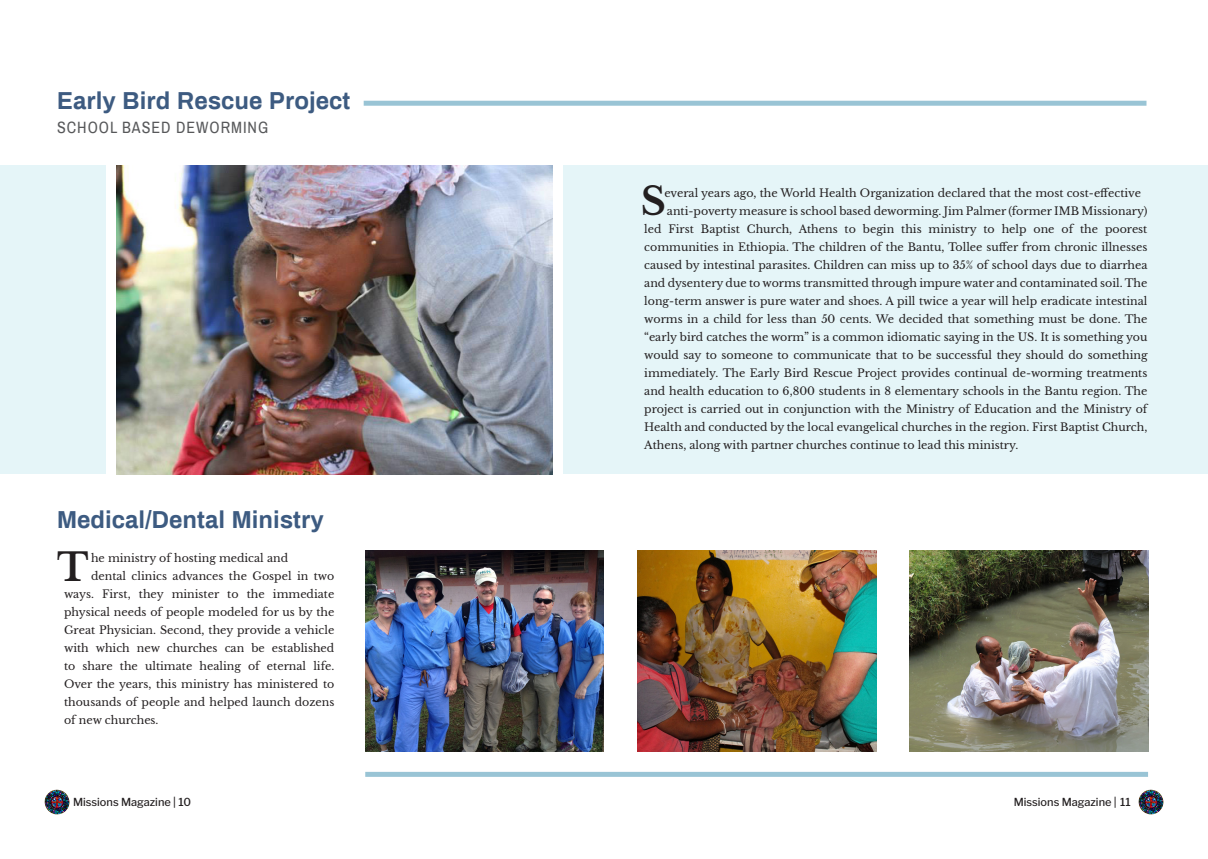
<style>
.page{position:relative;width:1208px;height:859px;background:#fff}
.page>*{position:absolute;margin:0;border:0;box-sizing:border-box;transform-origin:0 0}
.t1{font:700 38px "Libre Baskerville";color:#231f20}
.t2{font:700 24px "Archivo";color:#3d5b81}
.t3{font:16px "Archivo Narrow";letter-spacing:.06em;color:#57585a}
.t4{font:11px "Libre Baskerville";color:#231f20}
.t5{font:500 11px "Libre Franklin";color:#231f20}
</style>
<div class="page">
<img style="left:1138px;top:789px;width:25px;height:25px;border-radius:13px">
<img style="left:45px;top:789px;width:25px;height:25px;border-radius:13px">
<div style="left:0;top:165px;width:106px;height:309px;background:#e5f5f8"></div>
<img style="left:117px;top:165px;width:435px;height:309px">
<div style="left:563px;top:165px;width:645px;height:309px;background:#e5f5f8"></div>
<img style="left:909px;top:550px;width:239px;height:202px">
<img style="left:637px;top:550px;width:239px;height:202px">
<img style="left:365px;top:550px;width:239px;height:202px">
<div style="left:365px;top:772px;width:783px;height:5px;background:#99c4d5"></div>
<div style="left:364px;top:101px;width:782px;height:5px;background:#99c4d5"></div>
<h2 class="t2" style="left:57px;top:83px;width:295px">Early Bird Rescue Project</h2>
<h3 class="t3" style="left:57px;top:117px;width:213px">SCHOOL BASED DEWORMING</h3>
<h2 class="t2" style="left:57px;top:502px;width:268px">Medical/Dental Ministry</h2>
<p class="t4" style="left:91px;top:551px;width:199px">he ministry of hosting medical and</p>
<p class="t4" style="left:91px;top:569px;width:245px">dental clinics advances the Gospel in two</p>
<p class="t4" style="left:64px;top:587px;width:272px">ways. First, they minister to the immediate</p>
<p class="t4" style="left:64px;top:605px;width:272px">physical needs of people modeled for us by the</p>
<p class="t4" style="left:64px;top:623px;width:272px">Great Physician. Second, they provide a vehicle</p>
<p class="t4" style="left:64px;top:641px;width:272px">with which new churches can be established</p>
<p class="t4" style="left:64px;top:659px;width:272px">to share the ultimate healing of eternal life.</p>
<p class="t4" style="left:64px;top:677px;width:272px">Over the years, this ministry has ministered to</p>
<p class="t4" style="left:64px;top:695px;width:272px">thousands of people and helped launch dozens</p>
<p class="t4" style="left:64px;top:713px;width:96px">of new churches.</p>
<h1 class="t1" style="left:57px;top:544px;width:33px">T</h1>
<h1 class="t1" style="left:641px;top:178px;width:27px">S</h1>
<p class="t4" style="left:664px;top:187px;width:478px">everal years ago, the World Health Organization declared that the most cost-effective</p>
<p class="t4" style="left:667px;top:205px;width:482px">anti-poverty measure is school based deworming. Jim Palmer (former IMB Missionary)</p>
<p class="t4" style="left:644px;top:223px;width:504px">led First Baptist Church, Athens to begin this ministry to help one of the poorest</p>
<p class="t4" style="left:644px;top:241px;width:504px">communities in Ethiopia. The children of the Bantu, Tollee suffer from chronic illnesses</p>
<p class="t4" style="left:644px;top:259px;width:505px">caused by intestinal parasites. Children can miss up to 35% of school days due to diarrhea</p>
<p class="t4" style="left:644px;top:277px;width:504px">and dysentery due to worms transmitted through impure water and contaminated soil. The</p>
<p class="t4" style="left:644px;top:295px;width:504px">long-term answer is pure water and shoes. A pill twice a year will help eradicate intestinal</p>
<p class="t4" style="left:644px;top:313px;width:504px">worms in a child for less than 50 cents. We decided that something must be done. The</p>
<p class="t4" style="left:644px;top:331px;width:504px">“early bird catches the worm” is a common idiomatic saying in the US. It is something you</p>
<p class="t4" style="left:644px;top:349px;width:505px">would say to someone to communicate that to be successful they should do something</p>
<p class="t4" style="left:644px;top:367px;width:504px">immediately. The Early Bird Rescue Project provides continual de-worming treatments</p>
<p class="t4" style="left:644px;top:385px;width:504px">and health education to 6,800 students in 8 elementary schools in the Bantu region. The</p>
<p class="t4" style="left:644px;top:403px;width:504px">project is carried out in conjunction with the Ministry of Education and the Ministry of</p>
<p class="t4" style="left:644px;top:421px;width:504px">Health and conducted by the local evangelical churches in the region. First Baptist Church,</p>
<p class="t4" style="left:644px;top:439px;width:376px">Athens, along with partner churches continue to lead this ministry.</p>
<p class="t5" style="left:73px;top:793px;width:120px">Missions Magazine | 10</p>
<p class="t5" style="left:1013px;top:793px;width:119px">Missions Magazine | 11</p>
</div>
